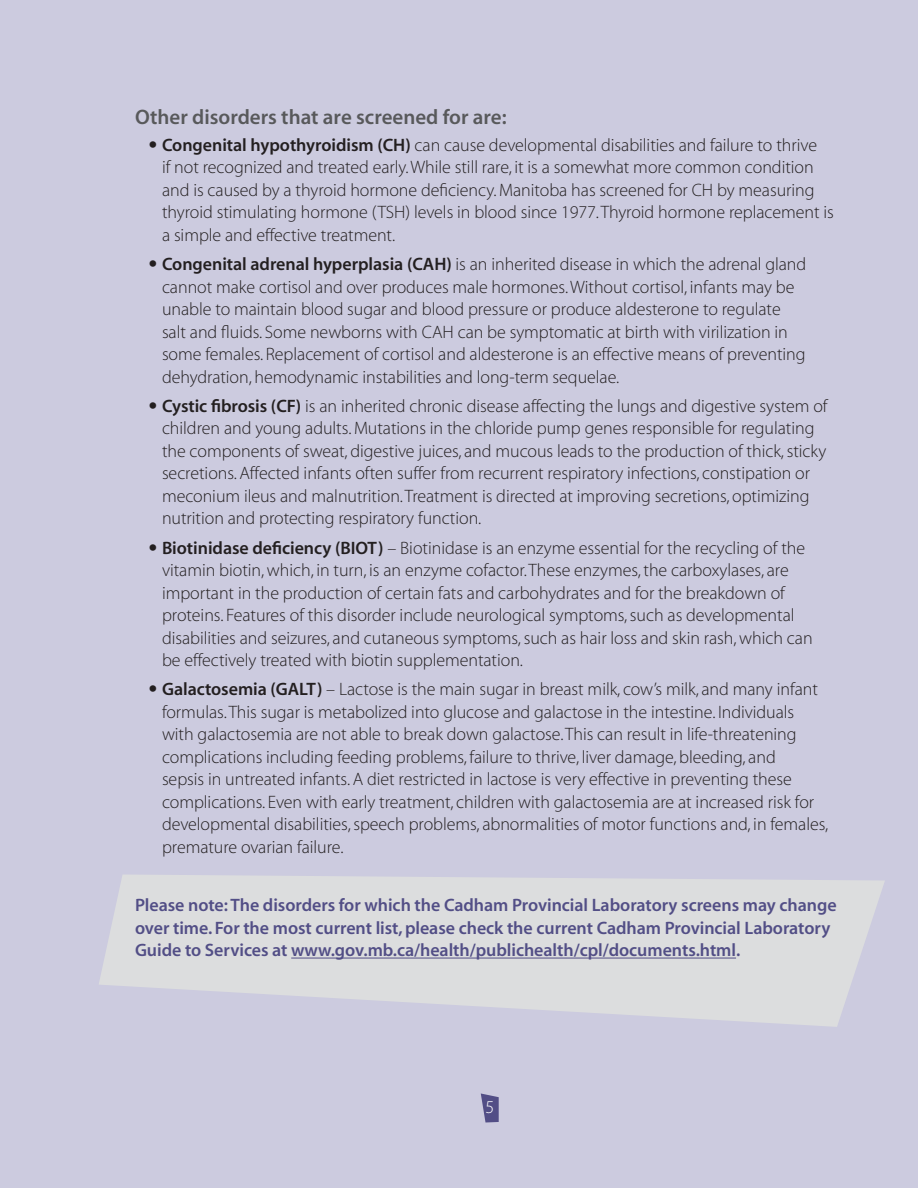
<style>
.page{position:relative;width:918px;height:1188px;background:#cccbdf}
.page>*{position:absolute;margin:0;border:0;box-sizing:border-box;transform-origin:0 0}
.t1{font:21px "Myriad MM 565 600";letter-spacing:.02em;color:#58595b}
.t2{font:18px/22.5px "Myriad MM 215 600";letter-spacing:-.025em;color:#231f20}
.t3{font:18px/22.5px "Myriad MM 565 600";letter-spacing:.015em;color:#524e86}
.t4{font:18px "Myriad MM 215 600";color:#fff}
.s1{font-family:"Trade Gothic Cond Eighteen"}
.s2{font-family:"Myriad MM 565 600"}
</style>
<div class="page">
<svg style="left:481px;top:1094px;width:18px;height:29px"></svg>
<svg style="left:99px;top:875px;width:786px;height:152px;background:#d8d9de"></svg>
<hr style="left:291px;top:958px;width:445px;height:1px;background:#524e86">
<p class="t1" style="left:135px;top:107px;width:373px">Other disorders that are screened for are:</p>
<p class="t2" style="left:162px;top:134px;width:674px;text-indent:-14px"><span class="s1">•</span> <span class="s2">Congenital hypothyroidism (CH)</span> can cause developmental disabilities and failure to thrive<br>if not recognized and treated early. While still rare, it is a somewhat more common condition and is caused by a thyroid hormone deficiency. Manitoba has screened for CH by measuring thyroid stimulating hormone (TSH) levels in blood since 1977. Thyroid hormone replacement is a simple and effective treatment.</p>
<p class="t2" style="left:162px;top:254px;width:646px;text-indent:-14px"><span class="s1">•</span> <span class="s2">Congenital adrenal hyperplasia (CAH)</span> is an inherited disease in which the adrenal gland cannot make cortisol and over produces male hormones. Without cortisol, infants may be unable to maintain blood sugar and blood pressure or produce aldesterone to regulate salt and fluids. Some newborns with CAH can be symptomatic at birth with virilization in some females. Replacement of cortisol and aldesterone is an effective means of preventing dehydration, hemodynamic instabilities and long-term sequelae.</p>
<p class="t2" style="left:162px;top:395px;width:668px;text-indent:-14px"><span class="s1">•</span> <span class="s2">Cystic fibrosis (CF)</span> is an inherited chronic disease affecting the lungs and digestive system of children and young adults. Mutations in the chloride pump genes responsible for regulating the components of sweat, digestive juices, and mucous leads to the production of thick, sticky secretions. Affected infants often suffer from recurrent respiratory infections, constipation or meconium ileus and malnutrition. Treatment is directed at improving secretions, optimizing nutrition and protecting respiratory function.</p>
<p class="t2" style="left:162px;top:537px;width:653px;text-indent:-14px"><span class="s1">•</span> <span class="s2">Biotinidase deficiency (BIOT)</span> – Biotinidase is an enzyme essential for the recycling of the vitamin biotin, which, in turn, is an enzyme cofactor. These enzymes, the carboxylases, are important in the production of certain fats and carbohydrates and for the breakdown of proteins. Features of this disorder include neurological symptoms, such as developmental disabilities and seizures, and cutaneous symptoms, such as hair loss and skin rash, which can be effectively treated with biotin supplementation.</p>
<p class="t2" style="left:162px;top:679px;width:668px;text-indent:-14px"><span class="s1">•</span> <span class="s2">Galactosemia (GALT)</span> – Lactose is the main sugar in breast milk, cow’s milk, and many infant formulas. This sugar is metabolized into glucose and galactose in the intestine. Individuals with galactosemia are not able to break down galactose. This can result in life-threatening complications including feeding problems, failure to thrive, liver damage, bleeding, and<br>sepsis in untreated infants. A diet restricted in lactose is very effective in preventing these complications. Even with early treatment, children with galactosemia are at increased risk for developmental disabilities, speech problems, abnormalities of motor functions and, in females, premature ovarian failure.</p>
<p class="t3" style="left:135px;top:895px;width:703px">Please note: The disorders for which the Cadham Provincial Laboratory screens may change over time. For the most current list, please check the current Cadham Provincial Laboratory<br>Guide to Services at www.gov.mb.ca/health/publichealth/cpl/documents.html.</p>
<p class="t4" style="left:485px;top:1098px;width:11px">5</p>
</div>
